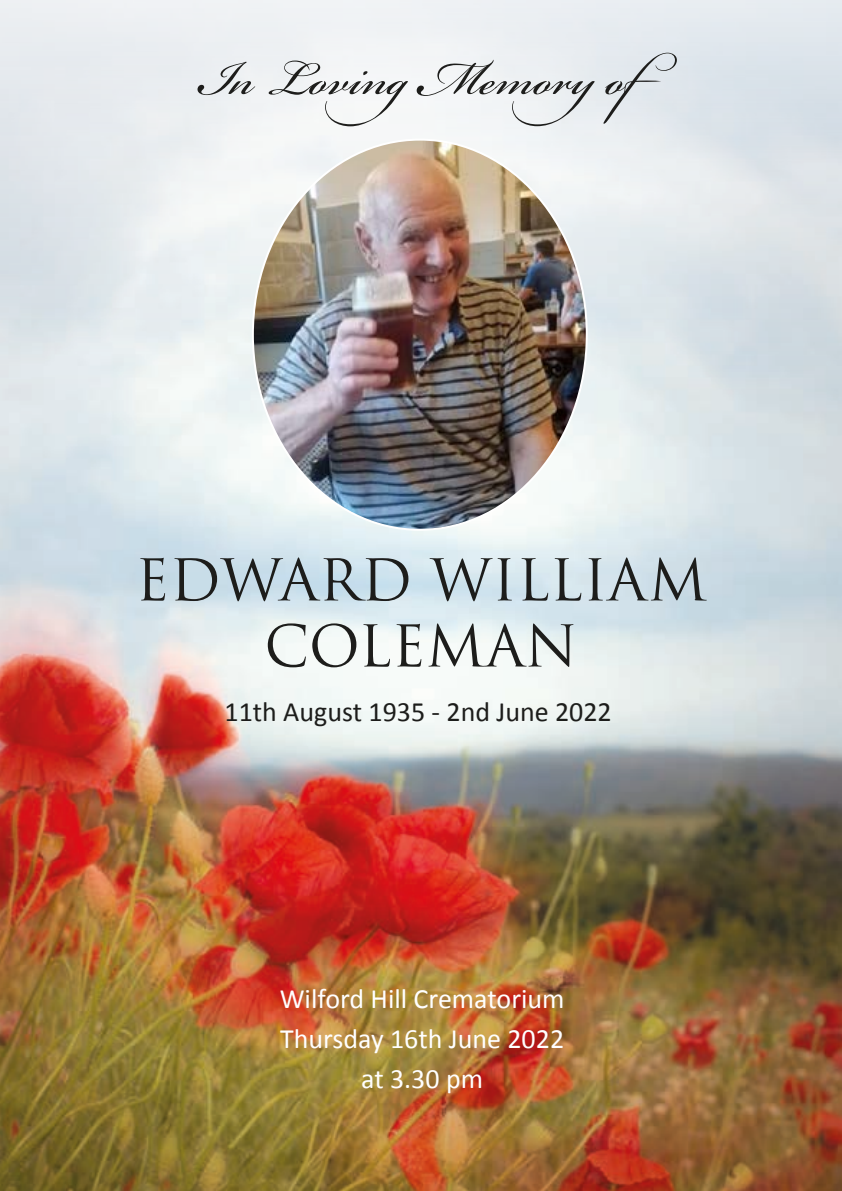
<style>
.page{position:relative;width:842px;height:1191px;background:#fff}
.page>*{position:absolute;margin:0;border:0;box-sizing:border-box;transform-origin:0 0}
.t1{font:74px "Bickham Script Pro";color:#1d1d1b}
.t2{font:56px/66px "Trajan Pro";color:#1d1d1b;text-align:center}
.t3{font:28px/40px "Calibri";color:#fff;text-align:center}
.t4{font:28px "Calibri";color:#1d1d1b}
</style>
<div class="page">
<img style="left:0;top:0;width:842px;height:1191px">
<img style="left:253px;top:140px;width:334px;height:390px">
<h1 class="t1" style="left:199px;top:25px;width:500px">In LovingMemoryof</h1>
<h2 class="t2" style="left:135px;top:546px;width:573px">EDWARD WILLIAM<br>COLEMAN</h2>
<p class="t4" style="left:224px;top:694px;width:389px">11th August 1935 - 2nd June 2022</p>
<p class="t3" style="left:280px;top:978px;width:286px">Wilford Hill Crematorium<br>Thursday 16th June 2022 at 3.30 pm</p>
</div>
